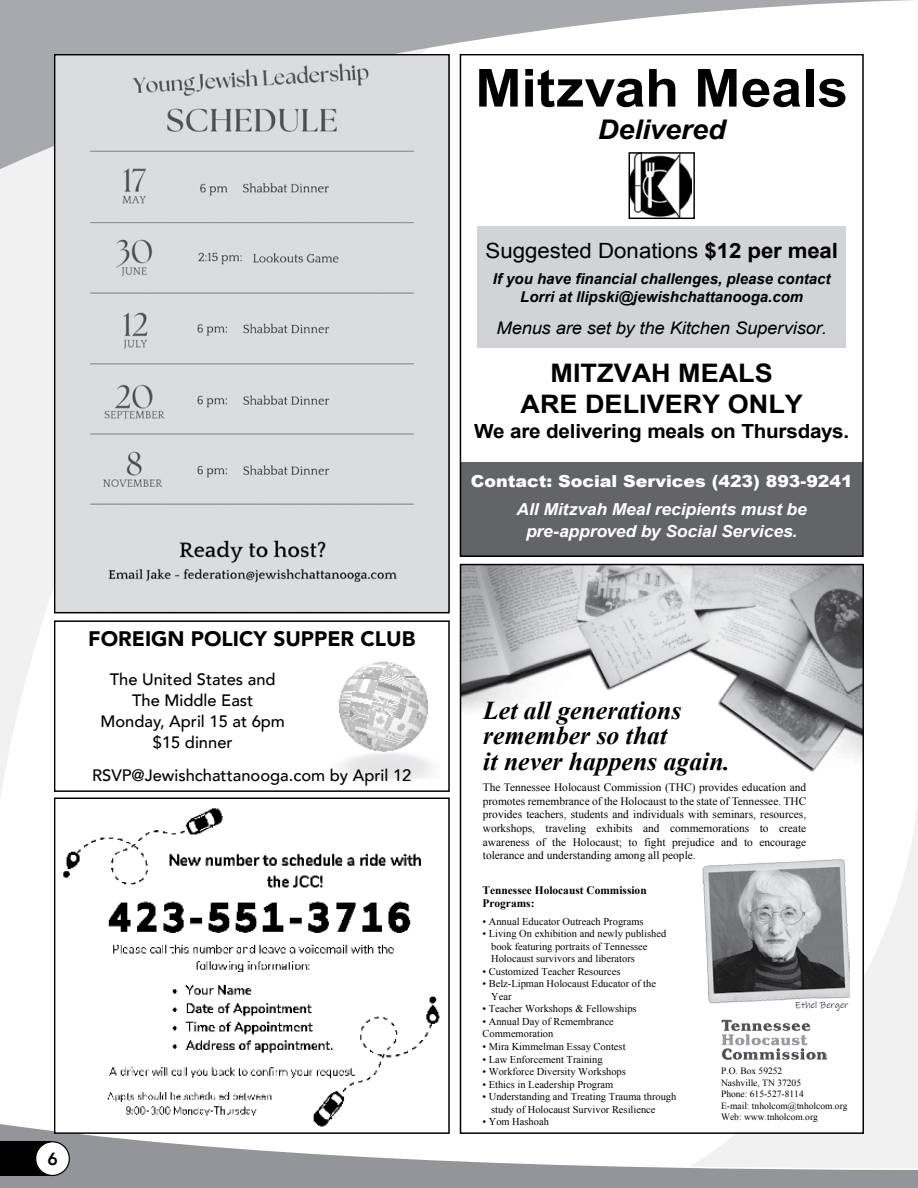
<style>
.page{position:relative;width:918px;height:1188px;background:#fff}
.page>*{position:absolute;margin:0;border:0;box-sizing:border-box;transform-origin:0 0}
.t1{font:700 52.5px "Arial";letter-spacing:-.005em;color:#000;scale:1.06 1}
.t2{font:italic 700 27.15px "Arial";letter-spacing:-.005em;color:#000;scale:1.06 1}
.t3{font:italic 700 25.65px/25.7px "Times New Roman";color:#000}
.t4{font:700 25.5px/30.6px "Arial";color:#000;text-align:center;scale:1.06 1}
.t5{font:21px "Arial";color:#000;scale:1.06 1}
.t6{font:900 21px "Avenir";color:#000}
.t7{font:700 19.5px "Arial";letter-spacing:-.01em;color:#000;scale:1.06 1}
.t8{font:800 17.55px "Avenir";color:#000}
.t9{font:italic 17.4px "Arial";letter-spacing:-.01em;color:#000;scale:1.06 1}
.t10{font:500 16.5px/21px "Avenir";color:#000;text-align:center}
.t11{font:italic 700 16.5px/22.5px "Arial";letter-spacing:-.01em;color:#fff;text-align:center;scale:1.06 1}
.t12{font:900 16.5px "Arial";color:#fff;scale:1.06 1}
.t13{font:italic 700 15px/18px "Arial";color:#000;text-align:center}
.t14{font:11.4px/13.6px "Times New Roman";color:#000;text-align:justify}
.t15{font:700 11.4px/13.6px "Times New Roman";color:#000}
.t16{font:10.5px/12.6px "Times New Roman";color:#000}
.t17{font:9.45px/11.4px "Times New Roman";color:#000}
.t18{font:9.45px "Ink Free";color:#000}
.s1{font-weight:700}
</style>
<div class="page">
<svg style="left:864px;top:804px;width:54px;height:316px;fill:#f1f1f2"></svg>
<svg style="left:0;top:1120px;width:918px;height:68px;fill:#939598"></svg>
<svg style="left:0;top:176px;width:54px;height:620px;fill:#f1f1f2"></svg>
<svg style="left:0;top:0;width:914px;height:176px;fill:#a7a9ac"></svg>
<div style="left:0;top:1141px;width:52px;height:35px;background:#000"></div>
<div style="left:36px;top:1142px;width:33px;height:33px;background:#fff;border-radius:50%"></div>
<div style="left:35px;top:1141px;width:35px;height:35px;border:1px solid #000;border-radius:50%"></div>
<div style="left:54px;top:54px;width:810px;height:1080px;background:#fff"></div>
<img style="left:463px;top:567px;width:398px;height:493px">
<img style="left:690px;top:852px;width:159px;height:166px">
<img style="left:721px;top:1019px;width:106px;height:40px">
<div style="left:460px;top:462px;width:403px;height:94px;background:#636466"></div>
<div style="left:478px;top:226px;width:368px;height:122px;background:#d1d3d4"></div>
<div style="left:460px;top:54px;width:404px;height:503px;border:2px solid #000"></div>
<div style="left:460px;top:564px;width:404px;height:570px;border:2px solid #000"></div>
<div style="left:54px;top:797px;width:396px;height:337px;border:2px solid #000"></div>
<img style="left:63px;top:808px;width:377px;height:319px">
<div style="left:54px;top:620px;width:396px;height:172px;border:2px solid #000"></div>
<img style="left:339px;top:661px;width:93px;height:117px">
<img style="left:631px;top:154px;width:61px;height:63px">
<div style="left:629px;top:152px;width:66px;height:67px;border:1px solid #000"></div>
<img style="left:57px;top:57px;width:390px;height:553px">
<div style="left:54px;top:54px;width:396px;height:559px;border:2px solid #000"></div>
<h3 class="t6" style="left:88px;top:621px;width:329px">FOREIGN POLICY SUPPER CLUB</h3>
<h3 class="t10" style="left:100px;top:668px;width:186px">The United States and<br>The Middle East<br>Monday, April 15 at 6pm $15 dinner</h3>
<h3 class="t10" style="left:92px;top:764px;width:321px">RSVP@Jewishchattanooga.com by April 12</h3>
<h3 class="t8" style="left:47px;top:1145px;width:12px">6</h3>
<h1 class="t1" style="left:475px;top:54px;width:353px">Mitzvah Meals</h1>
<h2 class="t2" style="left:598px;top:112px;width:122px">Delivered</h2>
<h3 class="t5" style="left:486px;top:237px;width:334px">Suggested Donations <span class="s1">$12 per meal</span></h3>
<h3 class="t13" style="left:493px;top:270px;width:339px">If you have financial challenges, please contact<br>Lorri at llipski@jewishchattanooga.com</h3>
<h3 class="t9" style="left:496px;top:317px;width:313px">Menus are set by the Kitchen Supervisor.</h3>
<h3 class="t4" style="left:521px;top:359px;width:268px">MITZVAH MEALS<br>ARE DELIVERY ONLY</h3>
<h3 class="t7" style="left:474px;top:419px;width:355px">We are delivering meals on Thursdays.</h3>
<h3 class="t12" style="left:471px;top:470px;width:362px">Contact: Social Services (423) 893-9241</h3>
<h3 class="t11" style="left:517px;top:498px;width:275px">All Mitzvah Meal recipients must be pre-approved by Social Services.</h3>
<h3 class="t3" style="left:483px;top:696px;width:248px">Let all generations remember so that<br>it never happens again.</h3>
<p class="t14" style="left:483px;top:780px;width:325px">The Tennessee Holocaust Commission (THC) provides education and promotes remembrance of the Holocaust to the state of Tennessee. THC provides teachers, students and individuals with seminars, resources, workshops, traveling exhibits and commemorations to create awareness of the Holocaust; to fight prejudice and to encourage tolerance and understanding among all people.</p>
<p class="t15" style="left:483px;top:883px;width:166px">Tennessee Holocaust Commission<br>Programs:</p>
<p class="t16" style="left:483px;top:915px;width:163px">• Annual Educator Outreach Programs</p>
<p class="t16" style="left:491px;top:927px;width:177px;text-indent:-9px">• Living On exhibition and newly published book featuring portraits of Tennessee<br>Holocaust survivors and liberators</p>
<p class="t16" style="left:483px;top:965px;width:140px">• Customized Teacher Resources</p>
<p class="t16" style="left:491px;top:977px;width:166px;text-indent:-9px">• Belz-Lipman Holocaust Educator of the<br>Year</p>
<p class="t16" style="left:483px;top:1002px;width:156px">• Teacher Workshops &amp; Fellowships</p>
<p class="t16" style="left:483px;top:1015px;width:133px">• Annual Day of Remembrance<br>Commemoration</p>
<p class="t16" style="left:483px;top:1040px;width:145px">• Mira Kimmelman Essay Contest</p>
<p class="t16" style="left:483px;top:1053px;width:122px">• Law Enforcement Training</p>
<p class="t16" style="left:483px;top:1065px;width:145px">• Workforce Diversity Workshops</p>
<p class="t16" style="left:483px;top:1078px;width:132px">• Ethics in Leadership Program</p>
<p class="t16" style="left:491px;top:1090px;width:187px;text-indent:-9px">• Understanding and Treating Trauma through study of Holocaust Survivor Resilience</p>
<p class="t16" style="left:483px;top:1115px;width:68px">• Yom Hashoah</p>
<p class="t18" style="left:795px;top:999px;width:55px">Ethel Berger</p>
<p class="t17" style="left:721px;top:1065px;width:128px">P.O. Box 59252<br>Nashville, TN 37205<br>Phone: 615-527-8114<br>E-mail: tnholcom@tnholcom.org<br>Web: www.tnholcom.org</p>
</div>
